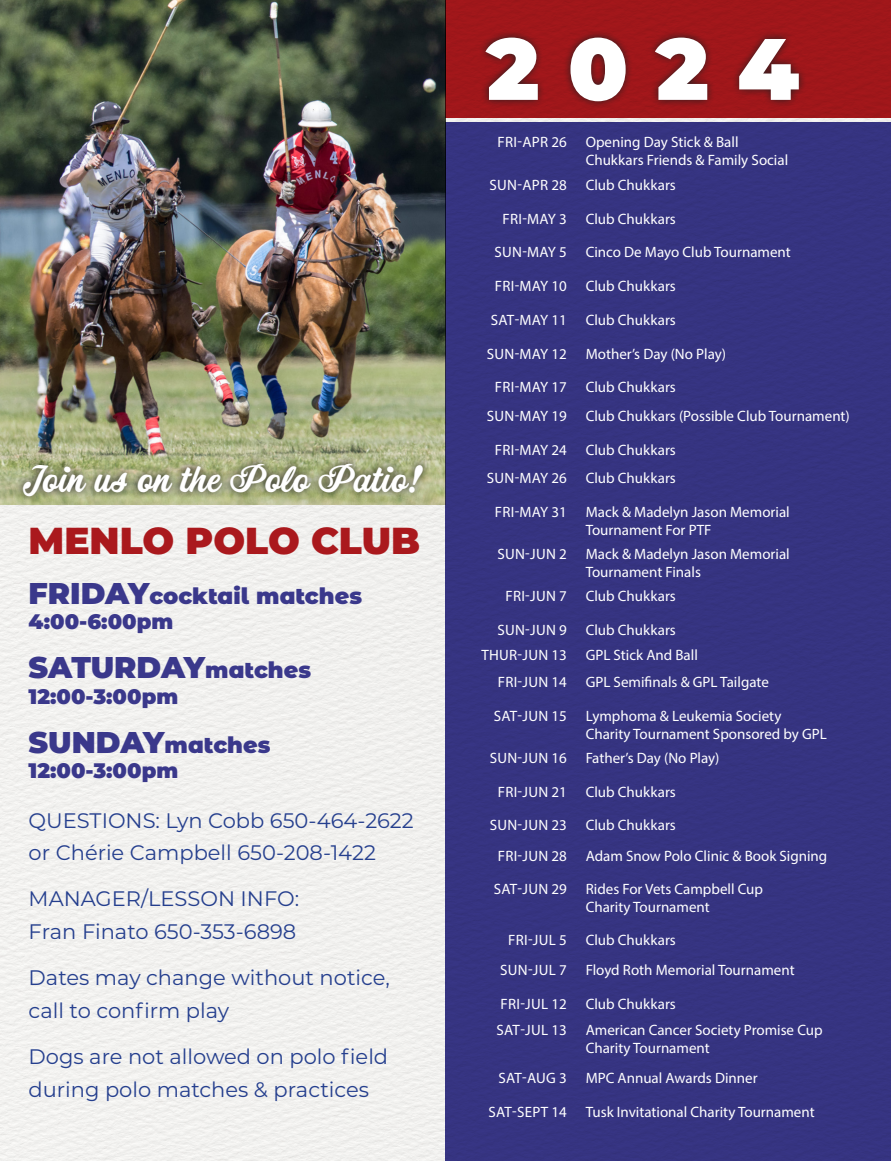
<style>
.page{position:relative;width:891px;height:1161px;background:#fff}
.page>*{position:absolute;margin:0;border:0;box-sizing:border-box;transform-origin:0 0}
.garamond_pro_body_text{font:900 87px "Montserrat";color:#fff}
.day_of_week{font:900 37.5px "Montserrat";color:#aa191d}
.t1{font:italic 34.5px "Corner Store JF";color:#fff}
.day_of_week-2{font:900 30px "Montserrat";letter-spacing:-.01em;color:#3a388b}
.day_of_week-3{font:900 22.5px "Montserrat Alternates";color:#3a388b}
.t2{font:21px/32.7px "Montserrat";color:#253f8e}
.day_of_week-4{font:900 21px "Montserrat Alternates";color:#3a388b}
.t3{font:15px/18px "Myriad Pro";color:#fff}
.t4{font:15px "Myriad Pro";letter-spacing:.02em;color:#fff}
.s1{font-family:"Montserrat";font-size:30px}
.s2{font-family:"Montserrat Alternates";font-size:22.5px}
</style>
<div class="page">
<div style="left:0;top:118px;width:891px;height:1043px;background:#f1f1ef"></div>
<img style="left:0;top:0;width:446px;height:505px">
<div style="left:446px;top:0;width:445px;height:118px;background:#9f171a"></div>
<div style="left:446px;top:123px;width:445px;height:1038px;background:#363481"></div>
<div style="left:15px;top:455px;width:416px;height:48px;background:#231f20;opacity:.94"></div>
<div style="left:478px;top:29px;width:329px;height:80px;background:#231f20;opacity:.94"></div>
<p class="t1" style="left:23px;top:454px;width:402px">Join uson the Polo Patio!</p>
<p class="day_of_week" style="left:29px;top:513px;width:393px">MENLO POLO CLUB</p>
<p class="day_of_week-3" style="left:29px;top:579px;width:335px"><span class="s1">FRIDAY</span>cocktail matches</p>
<p class="day_of_week-4" style="left:29px;top:606px;width:146px">4:00-6:00pm</p>
<p class="day_of_week-2" style="left:29px;top:645px;width:284px">SATURDAY<span class="s2">matches</span></p>
<p class="day_of_week-4" style="left:29px;top:680px;width:151px">12:00-3:00pm</p>
<p class="day_of_week-3" style="left:29px;top:728px;width:244px"><span class="s1">SUNDAY</span>matches</p>
<p class="day_of_week-4" style="left:29px;top:755px;width:151px">12:00-3:00pm</p>
<p class="t2" style="left:29px;top:803px;width:387px">QUESTIONS: Lyn Cobb 650-464-2622 or Chérie Campbell 650-208-1422</p>
<p class="t2" style="left:29px;top:882px;width:272px">MANAGER/LESSON INFO:<br>Fran Finato 650-353-6898</p>
<p class="t2" style="left:29px;top:961px;width:363px">Dates may change without notice, call to confirm play</p>
<p class="t2" style="left:29px;top:1040px;width:361px">Dogs are not allowed on polo field during polo matches &amp; practices</p>
<p class="garamond_pro_body_text" style="left:487px;top:4px;width:314px">2024</p>
<p class="t3" style="left:498px;top:133px;width:71px">FRI-APR 26</p>
<p class="t3" style="left:586px;top:133px;width:204px">Opening Day Stick &amp; Ball<br>Chukkars Friends &amp; Family Social</p>
<p class="t3" style="left:490px;top:176px;width:79px">SUN-APR 28</p>
<p class="t3" style="left:586px;top:176px;width:92px">Club Chukkars</p>
<p class="t3" style="left:503px;top:209px;width:66px">FRI-MAY 3</p>
<p class="t3" style="left:586px;top:209px;width:92px">Club Chukkars</p>
<p class="t3" style="left:495px;top:243px;width:74px">SUN-MAY 5</p>
<p class="t3" style="left:586px;top:243px;width:207px">Cinco De Mayo Club Tournament</p>
<p class="t3" style="left:495px;top:277px;width:74px">FRI-MAY 10</p>
<p class="t3" style="left:586px;top:277px;width:92px">Club Chukkars</p>
<p class="t3" style="left:491px;top:311px;width:78px">SAT-MAY 11</p>
<p class="t3" style="left:586px;top:311px;width:92px">Club Chukkars</p>
<p class="t3" style="left:487px;top:344px;width:82px">SUN-MAY 12</p>
<p class="t3" style="left:586px;top:344px;width:142px">Mother’s Day (No Play)</p>
<p class="t3" style="left:495px;top:378px;width:74px">FRI-MAY 17</p>
<p class="t3" style="left:586px;top:378px;width:92px">Club Chukkars</p>
<p class="t3" style="left:487px;top:407px;width:82px">SUN-MAY 19</p>
<p class="t3" style="left:586px;top:407px;width:266px">Club Chukkars (Possible Club Tournament)</p>
<p class="t3" style="left:495px;top:441px;width:74px">FRI-MAY 24</p>
<p class="t3" style="left:586px;top:441px;width:92px">Club Chukkars</p>
<p class="t3" style="left:487px;top:469px;width:82px">SUN-MAY 26</p>
<p class="t3" style="left:586px;top:469px;width:92px">Club Chukkars</p>
<p class="t3" style="left:495px;top:502px;width:74px">FRI-MAY 31</p>
<p class="t3" style="left:586px;top:502px;width:206px">Mack &amp; Madelyn Jason Memorial<br>Tournament For PTF</p>
<p class="t3" style="left:497px;top:545px;width:71px">SUN-JUN 2</p>
<p class="t3" style="left:586px;top:545px;width:206px">Mack &amp; Madelyn Jason Memorial<br>Tournament Finals</p>
<p class="t3" style="left:505px;top:586px;width:63px">FRI-JUN 7</p>
<p class="t3" style="left:586px;top:586px;width:92px">Club Chukkars</p>
<p class="t3" style="left:497px;top:621px;width:71px">SUN-JUN 9</p>
<p class="t3" style="left:586px;top:621px;width:92px">Club Chukkars</p>
<p class="t4" style="left:481px;top:646px;width:87px">THUR-JUN 13</p>
<p class="t3" style="left:586px;top:646px;width:114px">GPL Stick And Ball</p>
<p class="t3" style="left:498px;top:673px;width:71px">FRI-JUN 14</p>
<p class="t3" style="left:586px;top:673px;width:185px">GPL Semifinals &amp; GPL Tailgate</p>
<p class="t3" style="left:494px;top:707px;width:75px">SAT-JUN 15</p>
<p class="t3" style="left:586px;top:707px;width:243px">Lymphoma &amp; Leukemia Society<br>Charity Tournament Sponsored by GPL</p>
<p class="t3" style="left:490px;top:749px;width:79px">SUN-JUN 16</p>
<p class="t3" style="left:586px;top:749px;width:135px">Father’s Day (No Play)</p>
<p class="t3" style="left:498px;top:782px;width:71px">FRI-JUN 21</p>
<p class="t3" style="left:586px;top:782px;width:92px">Club Chukkars</p>
<p class="t3" style="left:490px;top:816px;width:79px">SUN-JUN 23</p>
<p class="t3" style="left:586px;top:816px;width:92px">Club Chukkars</p>
<p class="t3" style="left:498px;top:846px;width:71px">FRI-JUN 28</p>
<p class="t3" style="left:586px;top:846px;width:243px">Adam Snow Polo Clinic &amp; Book Signing</p>
<p class="t3" style="left:494px;top:880px;width:75px">SAT-JUN 29</p>
<p class="t3" style="left:586px;top:880px;width:179px">Rides For Vets Campbell Cup<br>Charity Tournament</p>
<p class="t3" style="left:508px;top:931px;width:60px">FRI-JUL 5</p>
<p class="t3" style="left:586px;top:931px;width:92px">Club Chukkars</p>
<p class="t3" style="left:500px;top:961px;width:68px">SUN-JUL 7</p>
<p class="t3" style="left:586px;top:961px;width:210px">Floyd Roth Memorial Tournament</p>
<p class="t3" style="left:501px;top:995px;width:68px">FRI-JUL 12</p>
<p class="t3" style="left:586px;top:995px;width:92px">Club Chukkars</p>
<p class="t3" style="left:497px;top:1021px;width:72px">SAT-JUL 13</p>
<p class="t3" style="left:586px;top:1021px;width:238px">American Cancer Society Promise Cup<br>Charity Tournament</p>
<p class="t3" style="left:498px;top:1069px;width:70px">SAT-AUG 3</p>
<p class="t3" style="left:586px;top:1069px;width:173px">MPC Annual Awards Dinner</p>
<p class="t4" style="left:488px;top:1102px;width:80px">SAT-SEPT 14</p>
<p class="t3" style="left:586px;top:1102px;width:231px">Tusk Invitational Charity Tournament</p>
</div>
